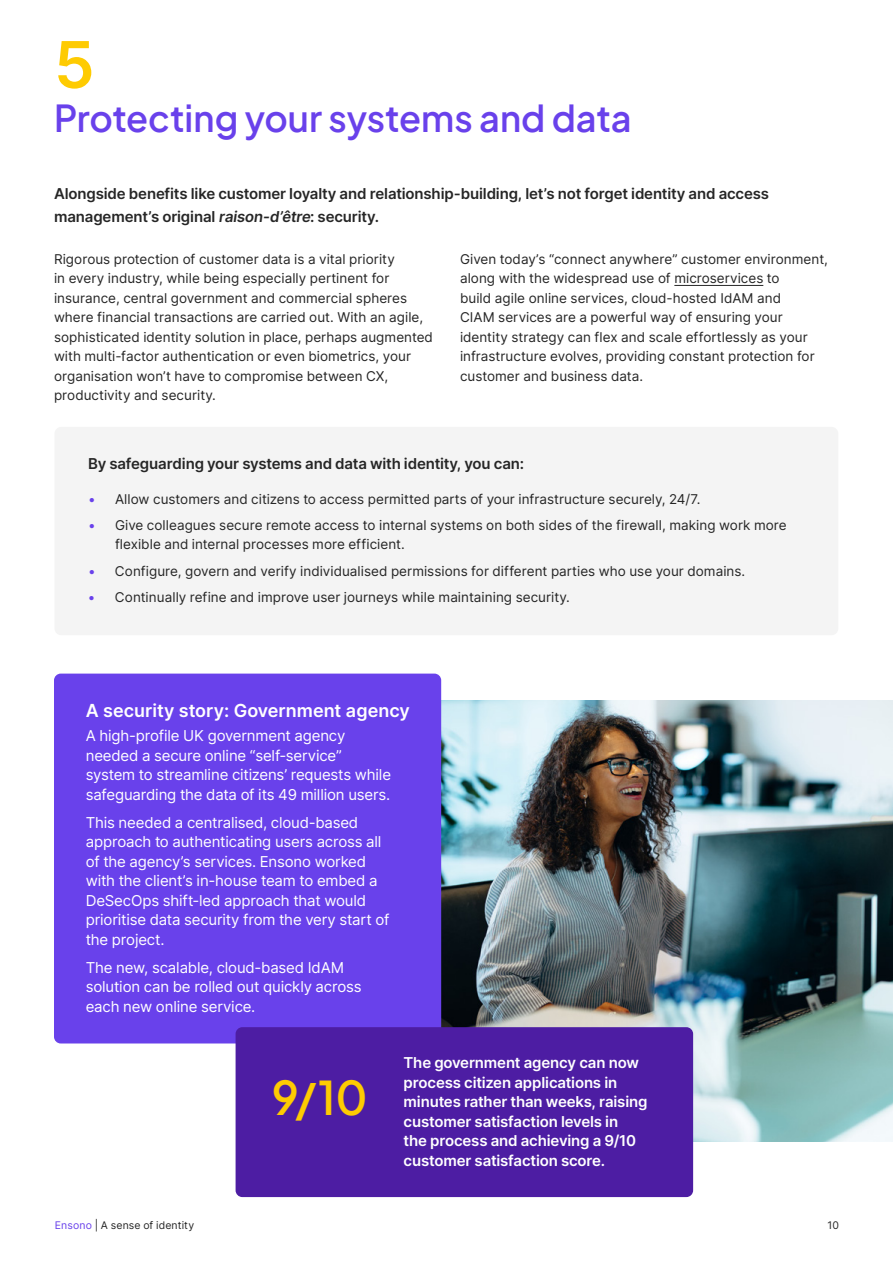
<style>
.page{position:relative;width:893px;height:1263px;background:#fff}
.page>*{position:absolute;margin:0;border:0;box-sizing:border-box;transform-origin:0 0}
.t1{font:600 64.5px "Inter";color:#fecb02}
.t2{font:600 45px "Plus Jakarta Sans";color:#fecb02}
.t3{font:600 36px "Plus Jakarta Sans";color:#6941eb}
.t4{font:600 18px "Inter";color:#fff}
.t5{font:15px/19.5px "Inter";letter-spacing:-.01em;color:#fff}
.t6{font:600 15px/22.5px "Inter";letter-spacing:-.01em;color:#262626}
.t7{font:600 15px/19.5px "Inter";letter-spacing:-.01em;color:#fff}
.t8{font:13.5px/19.5px "Inter";letter-spacing:.005em;color:#262626}
.t9{font:10.5px "Inter";letter-spacing:.01em;color:#262626}
.s1{color:#6941eb}
</style>
<div class="page">
<hr style="left:674px;top:285px;width:89px;height:1px;background:#262626">
<div style="left:54px;top:427px;width:784px;height:208px;background:#f4f4f4;border-radius:7px"></div>
<img style="left:441px;top:700px;width:452px;height:442px">
<div style="left:54px;top:674px;width:387px;height:369px;background:#6941eb;border-radius:7px"></div>
<div style="left:236px;top:1027px;width:457px;height:170px;background:#4d1da3;border-radius:7px"></div>
<h1 class="t1" style="left:54px;top:18px;width:42px">5</h1>
<h3 class="t3" style="left:54px;top:87px;width:579px">Protecting your systems and data</h3>
<p class="t6" style="left:54px;top:182px;width:717px">Alongside benefits like customer loyalty and relationship-building, let’s not forget identity and access management’s original raison-d’être: security.</p>
<p class="t8" style="left:54px;top:249px;width:380px">Rigorous protection of customer data is a vital priority<br>in every industry, while being especially pertinent for insurance, central government and commercial spheres where financial transactions are carried out. With an agile, sophisticated identity solution in place, perhaps augmented with multi-factor authentication or even biometrics, your organisation won’t have to compromise between CX, productivity and security.</p>
<p class="t8" style="left:460px;top:249px;width:369px">Given today’s “connect anywhere” customer environment, along with the widespread use of microservices to<br>build agile online services, cloud-hosted IdAM and<br>CIAM services are a powerful way of ensuring your identity strategy can flex and scale effortlessly as your infrastructure evolves, providing constant protection for customer and business data.</p>
<p class="t6" style="left:88px;top:452px;width:438px">By safeguarding your systems and data with identity, you can:</p>
<p class="t8" style="left:88px;top:489px;width:614px"><span class="s1">•</span> Allow customers and citizens to access permitted parts of your infrastructure securely, 24/7.</p>
<p class="t8" style="left:115px;top:515px;width:673px;text-indent:-27px"><span class="s1">•</span> Give colleagues secure remote access to internal systems on both sides of the firewall, making work more flexible and internal processes more efficient.</p>
<p class="t8" style="left:88px;top:561px;width:659px"><span class="s1">•</span> Configure, govern and verify individualised permissions for different parties who use your domains.</p>
<p class="t8" style="left:88px;top:587px;width:483px"><span class="s1">•</span> Continually refine and improve user journeys while maintaining security.</p>
<h3 class="t4" style="left:86px;top:698px;width:326px">A security story: Government agency</h3>
<p class="t5" style="left:86px;top:725px;width:307px">A high-profile UK government agency needed a secure online “self-service” system to streamline citizens’ requests while safeguarding the data of its 49 million users.</p>
<p class="t5" style="left:86px;top:812px;width:305px">This needed a centralised, cloud-based approach to authenticating users across all of the agency’s services. Ensono worked with the client’s in-house team to embed a DeSecOps shift-led approach that would prioritise data security from the very start of the project.</p>
<p class="t5" style="left:86px;top:957px;width:277px">The new, scalable, cloud-based IdAM solution can be rolled out quickly across each new online service.</p>
<p class="t9" style="left:55px;top:1217px;width:141px"><span class="s1">Ensono</span> | A sense of identity</p>
<h2 class="t2" style="left:272px;top:1059px;width:98px">9/10</h2>
<p class="t7" style="left:404px;top:1052px;width:245px">The government agency can now process citizen applications in minutes rather than weeks, raising customer satisfaction levels in<br>the process and achieving a 9/10 customer satisfaction score.</p>
<p class="t9" style="left:827px;top:1217px;width:13px">10</p>
</div>
